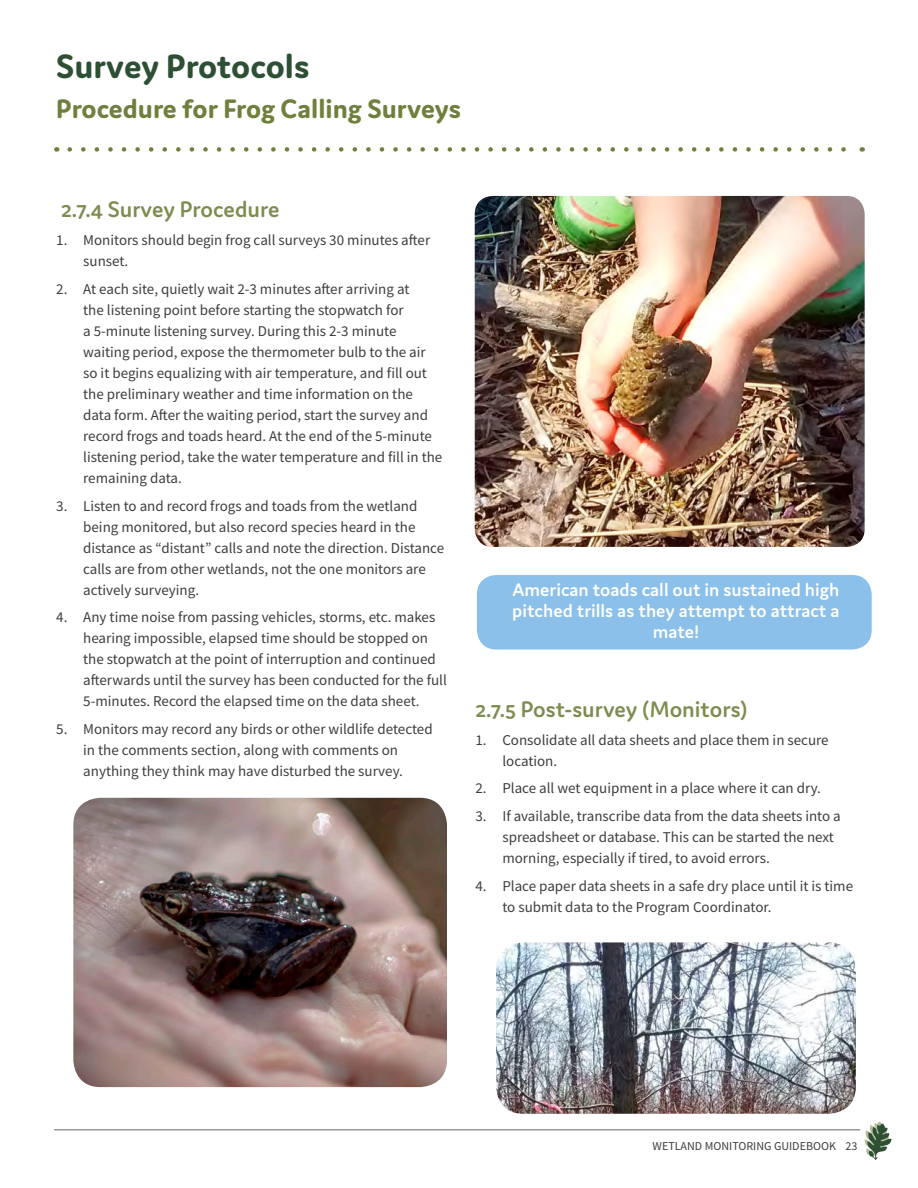
<style>
.page{position:relative;width:918px;height:1188px;background:#fff}
.page>*{position:absolute;margin:0;border:0;box-sizing:border-box;transform-origin:0 0}
.Page_header{font:700 36px "Domus";color:#2d5035}
.secondary_header{font:700 28.5px "Domus";color:#6f803d}
.subheader_2{font:600 24px "Domus";color:#7d8c4f}
.Subheader{font:600 19.5px/21px "Domus";color:#fff;text-align:center}
.t1{font:15px/21px "Source Sans Pro";color:#3e3e3f}
.t2{font:12px "Source Sans Pro";color:#3e3e3f}
</style>
<div class="page">
<hr style="left:54px;top:1129px;width:806px;height:2px;background:#97999c">
<svg style="left:865px;top:1122px;width:27px;height:38px"></svg>
<svg style="left:70px;top:147px;width:776px;height:5px"></svg>
<img style="left:475px;top:196px;width:390px;height:351px">
<div style="left:477px;top:575px;width:395px;height:75px;background:#8ac0ea;border-radius:20px"></div>
<img style="left:73px;top:798px;width:374px;height:289px">
<img style="left:496px;top:942px;width:360px;height:172px">
<p class="Page_header" style="left:56px;top:47px;width:255px">Survey Protocols</p>
<p class="secondary_header" style="left:56px;top:93px;width:406px">Procedure for Frog Calling Surveys</p>
<p class="subheader_2" style="left:61px;top:196px;width:220px">2.7.4 Survey Procedure</p>
<p class="t1" style="left:83px;top:230px;width:348px;text-indent:-27px">1. Monitors should begin frog call surveys 30 minutes after sunset.</p>
<p class="t1" style="left:83px;top:278px;width:361px;text-indent:-27px">2. At each site, quietly wait 2-3 minutes after arriving at<br>the listening point before starting the stopwatch for<br>a 5-minute listening survey. During this 2-3 minute waiting period, expose the thermometer bulb to the air so it begins equalizing with air temperature, and fill out the preliminary weather and time information on the data form. After the waiting period, start the survey and record frogs and toads heard. At the end of the 5-minute listening period, take the water temperature and fill in the remaining data.</p>
<p class="t1" style="left:83px;top:495px;width:362px;text-indent:-27px">3. Listen to and record frogs and toads from the wetland being monitored, but also record species heard in the distance as “distant” calls and note the direction. Distance calls are from other wetlands, not the one monitors are actively surveying.</p>
<p class="t1" style="left:83px;top:607px;width:365px;text-indent:-27px">4. Any time noise from passing vehicles, storms, etc. makes hearing impossible, elapsed time should be stopped on the stopwatch at the point of interruption and continued afterwards until the survey has been conducted for the full 5-minutes. Record the elapsed time on the data sheet.</p>
<p class="t1" style="left:56px;top:719px;width:378px;text-align:center">5. Monitors may record any birds or other wildlife detected in the comments section, along with comments on<br>anything they think may have disturbed the survey.</p>
<p class="Subheader" style="left:512px;top:579px;width:329px">American toads call out in sustained high pitched trills as they attempt to attract a mate!</p>
<p class="subheader_2" style="left:475px;top:696px;width:274px">2.7.5 Post-survey (Monitors)</p>
<p class="t1" style="left:502px;top:729px;width:328px;text-indent:-27px">1. Consolidate all data sheets and place them in secure location.</p>
<p class="t1" style="left:475px;top:778px;width:347px">2. Place all wet equipment in a place where it can dry.</p>
<p class="t1" style="left:502px;top:806px;width:340px;text-indent:-27px">3. If available, transcribe data from the data sheets into a spreadsheet or database. This can be started the next morning, especially if tired, to avoid errors.</p>
<p class="t1" style="left:502px;top:875px;width:352px;text-indent:-27px">4. Place paper data sheets in a safe dry place until it is time to submit data to the Program Coordinator.</p>
<p class="t2" style="left:653px;top:1138px;width:206px">WETLAND MONITORING GUIDEBOOK 23</p>
</div>
